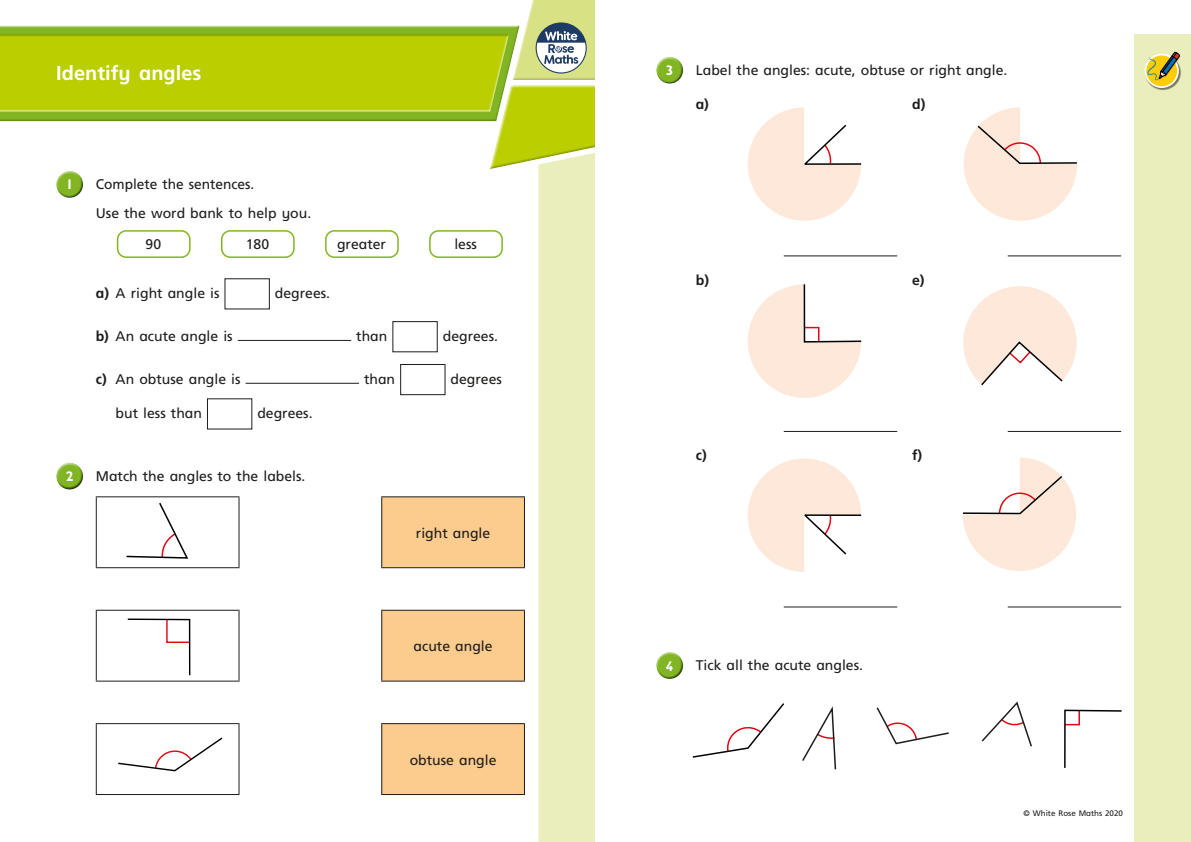
<style>
.page{position:relative;width:1191px;height:842px;background:#fff}
.page>*{position:absolute;margin:0;border:0;box-sizing:border-box;transform-origin:0 0}
.t1{font:700 20px "Frutiger Inf";color:#fff}
.t2{font:14px/28.7px "Frutiger Inf";color:#1d1d1b}
.t3{font:700 14px "Frutiger Inf";color:#1d1d1b}
.t4{font:700 14px "Gill Infant";color:#fff}
.t5{font:8px "Frutiger Inf";color:#1d1d1b}
.s1{font-weight:700}
</style>
<div class="page">
<div style="left:655px;top:56px;width:29px;height:22px;background:#fff;opacity:.75"></div>
<div style="left:655px;top:61px;width:29px;height:24px;background:#1d1d1b;opacity:.75"></div>
<svg style="left:747px;top:107px;width:115px;height:114px"></svg>
<svg style="left:963px;top:107px;width:114px;height:114px"></svg>
<hr style="left:783px;top:255px;width:114px;height:1px;background:#1d1d1b">
<hr style="left:1007px;top:255px;width:114px;height:1px;background:#1d1d1b">
<svg style="left:747px;top:284px;width:115px;height:114px"></svg>
<svg style="left:963px;top:286px;width:114px;height:100px"></svg>
<hr style="left:783px;top:431px;width:114px;height:1px;background:#1d1d1b">
<hr style="left:1007px;top:431px;width:114px;height:1px;background:#1d1d1b">
<svg style="left:747px;top:458px;width:115px;height:114px"></svg>
<svg style="left:963px;top:457px;width:113px;height:114px"></svg>
<hr style="left:783px;top:607px;width:114px;height:1px;background:#1d1d1b">
<hr style="left:1007px;top:607px;width:114px;height:1px;background:#1d1d1b">
<div style="left:655px;top:651px;width:29px;height:22px;background:#fff;opacity:.75"></div>
<div style="left:655px;top:656px;width:29px;height:24px;background:#1d1d1b;opacity:.75"></div>
<div style="left:56px;top:170px;width:28px;height:22px;background:#fff;opacity:.75"></div>
<div style="left:56px;top:175px;width:29px;height:24px;background:#1d1d1b;opacity:.75"></div>
<div style="left:117px;top:230px;width:74px;height:28px;border:2px solid #81b524;border-radius:9px"></div>
<div style="left:221px;top:230px;width:74px;height:28px;border:2px solid #81b524;border-radius:9px"></div>
<div style="left:325px;top:230px;width:74px;height:28px;border:2px solid #81b524;border-radius:9px"></div>
<div style="left:429px;top:230px;width:74px;height:28px;border:2px solid #81b524;border-radius:9px"></div>
<hr style="left:238px;top:340px;width:113px;height:1px;background:#1d1d1b">
<div style="left:392px;top:321px;width:46px;height:31px;border:1px solid #1d1d1b"></div>
<hr style="left:246px;top:383px;width:113px;height:1px;background:#1d1d1b">
<div style="left:400px;top:364px;width:45px;height:31px;border:1px solid #1d1d1b"></div>
<div style="left:56px;top:462px;width:28px;height:22px;background:#fff;opacity:.75"></div>
<div style="left:56px;top:466px;width:29px;height:25px;background:#1d1d1b;opacity:.75"></div>
<svg style="left:382px;top:497px;width:142px;height:297px;fill:#fccb8e"></svg>
<hr style="left:96px;top:496px;width:143px;height:1px;background:#1d1d1b">
<hr style="left:96px;top:497px;width:1px;height:70px;background:#1d1d1b">
<hr style="left:238px;top:497px;width:1px;height:70px;background:#1d1d1b">
<hr style="left:381px;top:496px;width:144px;height:1px;background:#1d1d1b">
<hr style="left:381px;top:497px;width:1px;height:70px;background:#1d1d1b">
<hr style="left:524px;top:497px;width:1px;height:70px;background:#1d1d1b">
<hr style="left:96px;top:567px;width:143px;height:1px;background:#1d1d1b">
<hr style="left:381px;top:567px;width:144px;height:1px;background:#1d1d1b">
<hr style="left:96px;top:610px;width:143px;height:1px;background:#1d1d1b">
<hr style="left:96px;top:611px;width:1px;height:70px;background:#1d1d1b">
<hr style="left:238px;top:611px;width:1px;height:70px;background:#1d1d1b">
<hr style="left:96px;top:681px;width:143px;height:1px;background:#1d1d1b">
<hr style="left:96px;top:723px;width:143px;height:1px;background:#1d1d1b">
<hr style="left:96px;top:724px;width:1px;height:70px;background:#1d1d1b">
<hr style="left:238px;top:724px;width:1px;height:70px;background:#1d1d1b">
<hr style="left:96px;top:794px;width:143px;height:1px;background:#1d1d1b">
<hr style="left:381px;top:610px;width:144px;height:1px;background:#1d1d1b">
<hr style="left:381px;top:611px;width:1px;height:70px;background:#1d1d1b">
<hr style="left:524px;top:611px;width:1px;height:70px;background:#1d1d1b">
<hr style="left:381px;top:681px;width:144px;height:1px;background:#1d1d1b">
<hr style="left:381px;top:723px;width:144px;height:1px;background:#1d1d1b">
<hr style="left:381px;top:724px;width:1px;height:70px;background:#1d1d1b">
<hr style="left:524px;top:724px;width:1px;height:70px;background:#1d1d1b">
<hr style="left:381px;top:794px;width:144px;height:1px;background:#1d1d1b">
<svg style="left:126px;top:503px;width:63px;height:56px"></svg>
<svg style="left:127px;top:618px;width:64px;height:58px"></svg>
<svg style="left:118px;top:737px;width:105px;height:35px"></svg>
<div style="left:1134px;top:34px;width:57px;height:808px;background:#eaeebc"></div>
<svg style="left:0;top:0;width:595px;height:169px"></svg>
<svg style="left:538px;top:144px;width:57px;height:698px;background:#e9eebb"></svg>
<img style="left:1157px;top:55px;width:24px;height:35px">
<svg style="left:1144px;top:52px;width:36px;height:37px"></svg>
<svg style="left:802px;top:706px;width:35px;height:64px"></svg>
<svg style="left:876px;top:707px;width:73px;height:38px"></svg>
<svg style="left:1064px;top:709px;width:58px;height:59px"></svg>
<svg style="left:692px;top:703px;width:93px;height:55px"></svg>
<svg style="left:981px;top:701px;width:51px;height:46px"></svg>
<h1 class="t1" style="left:56px;top:62px;width:147px">Identify angles</h1>
<p class="t4" style="left:66px;top:176px;width:9px">1</p>
<p class="t2" style="left:96px;top:170px;width:217px">Complete the sentences.<br>Use the word bank to help you.</p>
<p class="t2" style="left:146px;top:230px;width:17px">90</p>
<p class="t2" style="left:246px;top:230px;width:25px">180</p>
<p class="t2" style="left:337px;top:230px;width:51px">greater</p>
<p class="t2" style="left:454px;top:230px;width:24px">less</p>
<p class="t2" style="left:96px;top:279px;width:125px"><span class="s1">a)</span> A right angle is</p>
<p class="t2" style="left:275px;top:279px;width:57px">degrees.</p>
<p class="t2" style="left:96px;top:321px;width:138px"><span class="s1">b)</span> An acute angle is</p>
<p class="t2" style="left:356px;top:321px;width:33px">than</p>
<p class="t2" style="left:443px;top:321px;width:57px">degrees.</p>
<p class="t2" style="left:96px;top:364px;width:146px"><span class="s1">c)</span> An obtuse angle is</p>
<p class="t2" style="left:364px;top:364px;width:33px">than</p>
<p class="t2" style="left:450px;top:364px;width:53px">degrees</p>
<p class="t2" style="left:116px;top:399px;width:88px">but less than</p>
<p class="t2" style="left:257px;top:399px;width:57px">degrees.</p>
<p class="t4" style="left:66px;top:468px;width:9px">2</p>
<p class="t2" style="left:96px;top:462px;width:211px">Match the angles to the labels.</p>
<p class="t2" style="left:416px;top:518px;width:76px">right angle</p>
<p class="t2" style="left:413px;top:632px;width:80px">acute angle</p>
<p class="t2" style="left:410px;top:745px;width:88px">obtuse angle</p>
<p class="t4" style="left:666px;top:62px;width:9px">3</p>
<p class="t2" style="left:696px;top:56px;width:313px">Label the angles: acute, obtuse or right angle.</p>
<p class="t3" style="left:696px;top:96px;width:15px">a)</p>
<p class="t3" style="left:912px;top:96px;width:15px">d)</p>
<p class="t3" style="left:696px;top:272px;width:15px">b)</p>
<p class="t3" style="left:912px;top:272px;width:14px">e)</p>
<p class="t3" style="left:696px;top:447px;width:12px">c)</p>
<p class="t3" style="left:912px;top:447px;width:12px">f)</p>
<p class="t4" style="left:666px;top:657px;width:9px">4</p>
<p class="t2" style="left:696px;top:651px;width:169px">Tick all the acute angles.</p>
<p class="t5" style="left:1023px;top:809px;width:101px">© White Rose Maths 2020</p>
</div>
